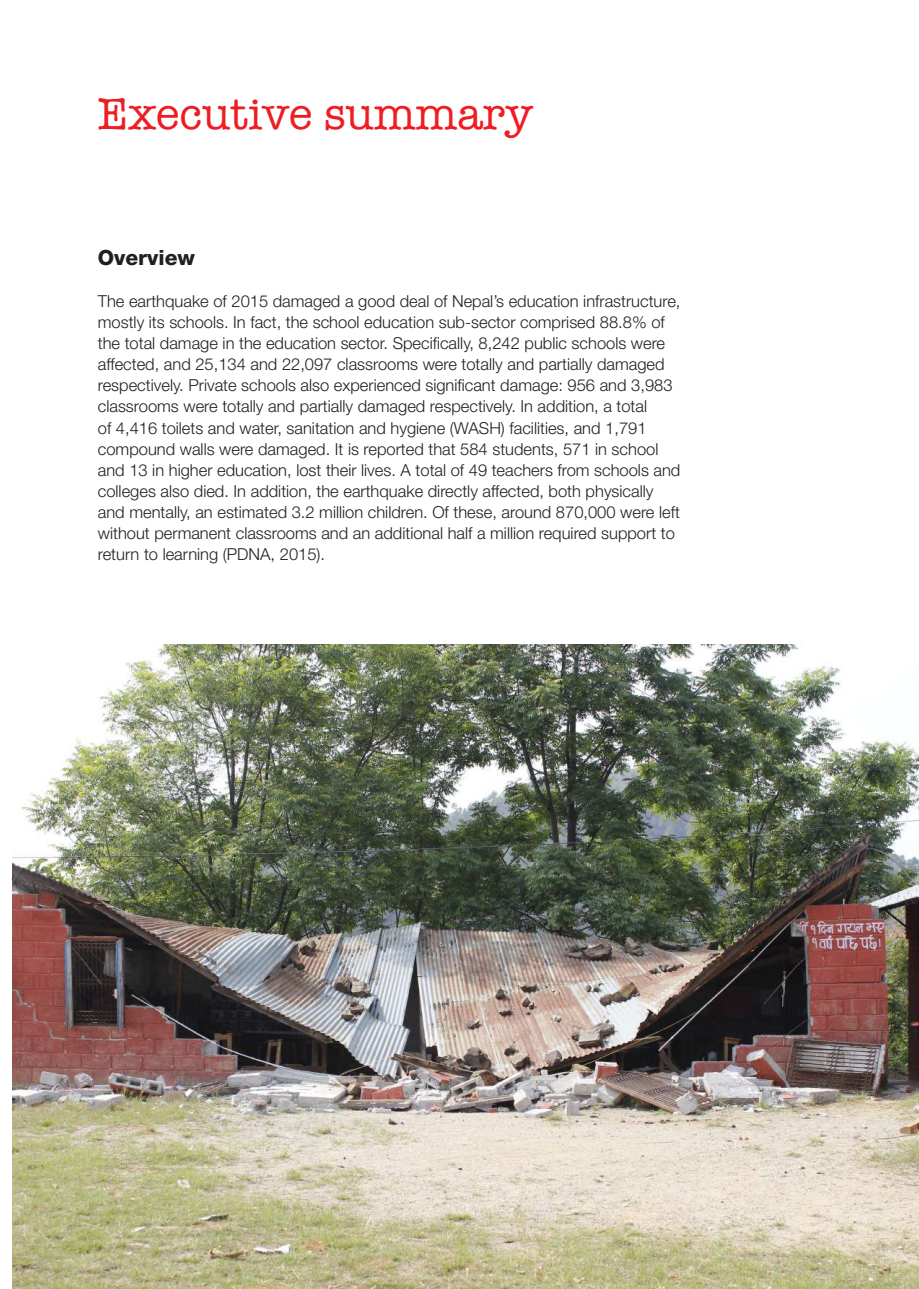
<style>
.page{position:relative;width:919px;height:1289px;background:#fff}
.page>*{position:absolute;margin:0;border:0;box-sizing:border-box;transform-origin:0 0}
.t1{font:45px "American Typewriter";color:#ee1d23}
.t2{font:800 21px "Helvetica Neue";color:#231f20}
.t3{font:300 16.5px/21px "Helvetica Neue";color:#231f20}
</style>
<div class="page">
<img style="left:13px;top:644px;width:905px;height:644px">
<h1 class="t1" style="left:98px;top:88px;width:436px">Executive summary</h1>
<p class="t2" style="left:98px;top:245px;width:99px">Overview</p>
<p class="t3" style="left:98px;top:291px;width:584px">The earthquake of 2015 damaged a good deal of Nepal’s education infrastructure, mostly its schools. In fact, the school education sub-sector comprised 88.8% of the total damage in the education sector. Specifically, 8,242 public schools were affected, and 25,134 and 22,097 classrooms were totally and partially damaged respectively. Private schools also experienced significant damage: 956 and 3,983 classrooms were totally and partially damaged respectively. In addition, a total<br>of 4,416 toilets and water, sanitation and hygiene (WASH) facilities, and 1,791 compound walls were damaged. It is reported that 584 students, 571 in school and 13 in higher education, lost their lives. A total of 49 teachers from schools and colleges also died. In addition, the earthquake directly affected, both physically and mentally, an estimated 3.2 million children. Of these, around 870,000 were left without permanent classrooms and an additional half a million required support to return to learning (PDNA, 2015).</p>
</div>
